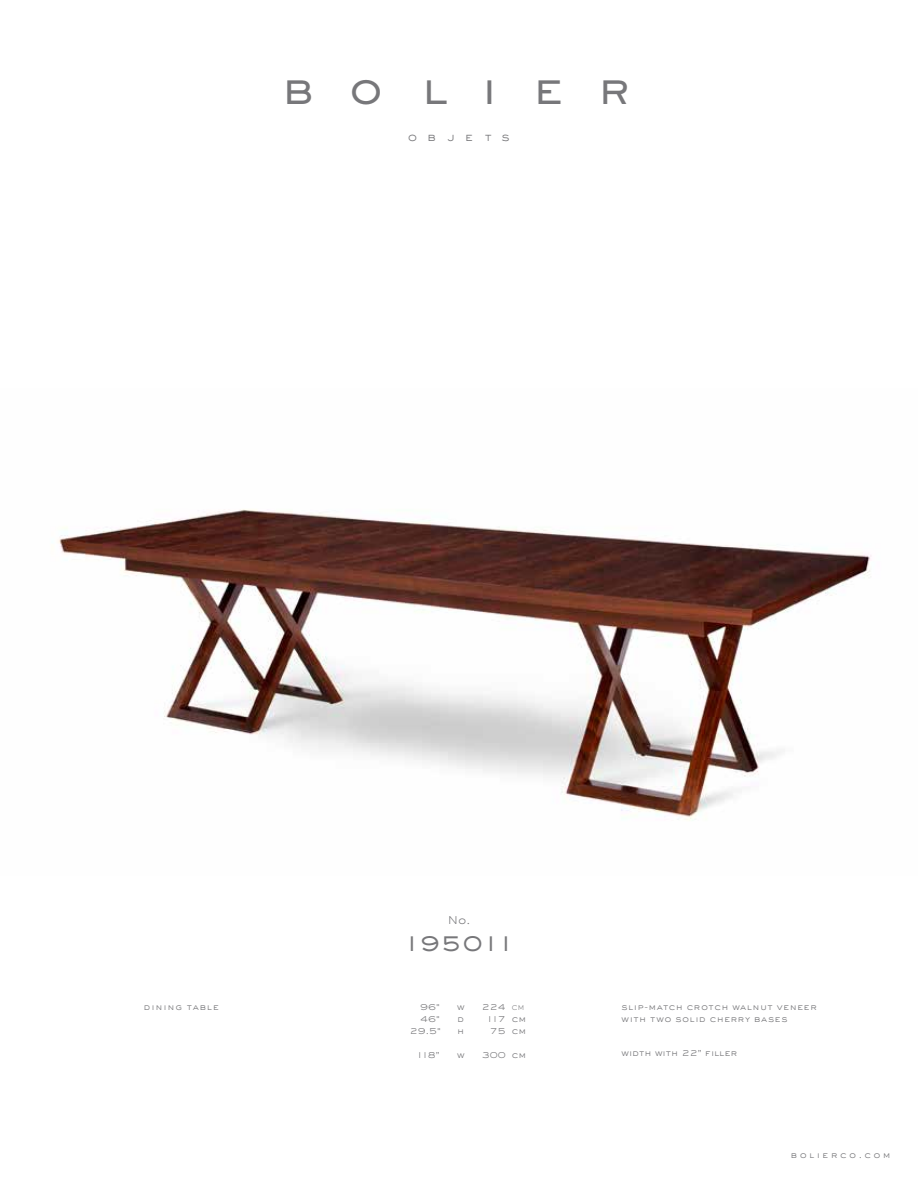
<style>
.page{position:relative;width:918px;height:1188px;background:#fff}
.page>*{position:absolute;margin:0;border:0;box-sizing:border-box;transform-origin:0 0}
.t1{font:31.5px "AT Sackers Heavy Gothic";letter-spacing:1.02em;color:#77777a;scale:1.1 1}
.t2{font:500 22.5px "AT Sackers Gothic";letter-spacing:.06em;color:#77777a}
.t3{font:300 12px "Sackers Gothic";letter-spacing:.86em;color:#77777a}
.t4{font:300 10.5px "AT Sackers Gothic";color:#77777a}
.t5{font:300 9px/11.2px "AT Sackers Gothic";letter-spacing:.045em;color:#77777a}
.t6{font:300 9px "AT Sackers Gothic";color:#77777a}
.t7{font:300 9px "AT Sackers Gothic";letter-spacing:.26em;color:#77777a}
.t8{font:300 9px "AT Sackers Gothic";letter-spacing:.08em;color:#77777a}
.s1{font-family:"Scala Sans";font-weight:400}
.s2{font-size:6.3px}
</style>
<div class="page">
<img style="left:58px;top:509px;width:813px;height:312px">
<h1 class="t1" style="left:283px;top:71px;width:316px">BOLIER</h1>
<h3 class="t3" style="left:408px;top:128px;width:103px">objets</h3>
<p class="t4" style="left:448px;top:913px;width:24px">No.</p>
<h2 class="t2" style="left:405px;top:928px;width:109px">195011</h2>
<p class="t5" style="left:420px;top:1001px;width:21px">96<span class="s1">"</span></p>
<p class="t5" style="left:457px;top:1001px;width:9px">w</p>
<p class="t5" style="left:482px;top:1001px;width:44px">224 <span class="s2">cm</span></p>
<p class="t5" style="left:420px;top:1013px;width:21px">46<span class="s1">"</span></p>
<p class="t5" style="left:457px;top:1013px;width:8px">d</p>
<p class="t5" style="left:487px;top:1013px;width:41px">117 cm</p>
<p class="t5" style="left:410px;top:1025px;width:33px">29.5<span class="s1">"</span></p>
<p class="t5" style="left:457px;top:1025px;width:9px">h</p>
<p class="t5" style="left:490px;top:1025px;width:38px">75 cm</p>
<p class="t5" style="left:417px;top:1049px;width:24px">118<span class="s1">”</span></p>
<p class="t5" style="left:457px;top:1049px;width:9px">w</p>
<p class="t5" style="left:482px;top:1049px;width:46px">300 cm</p>
<p class="t8" style="left:144px;top:1001px;width:77px">dining table</p>
<p class="t5" style="left:622px;top:1001px;width:197px">slip-match crotch walnut veneer with two solid cherry bases</p>
<p class="t6" style="left:622px;top:1046px;width:117px">width with 22<span class="s1">”</span> filler</p>
<p class="t7" style="left:791px;top:1149px;width:101px">bolierco.com</p>
</div>
